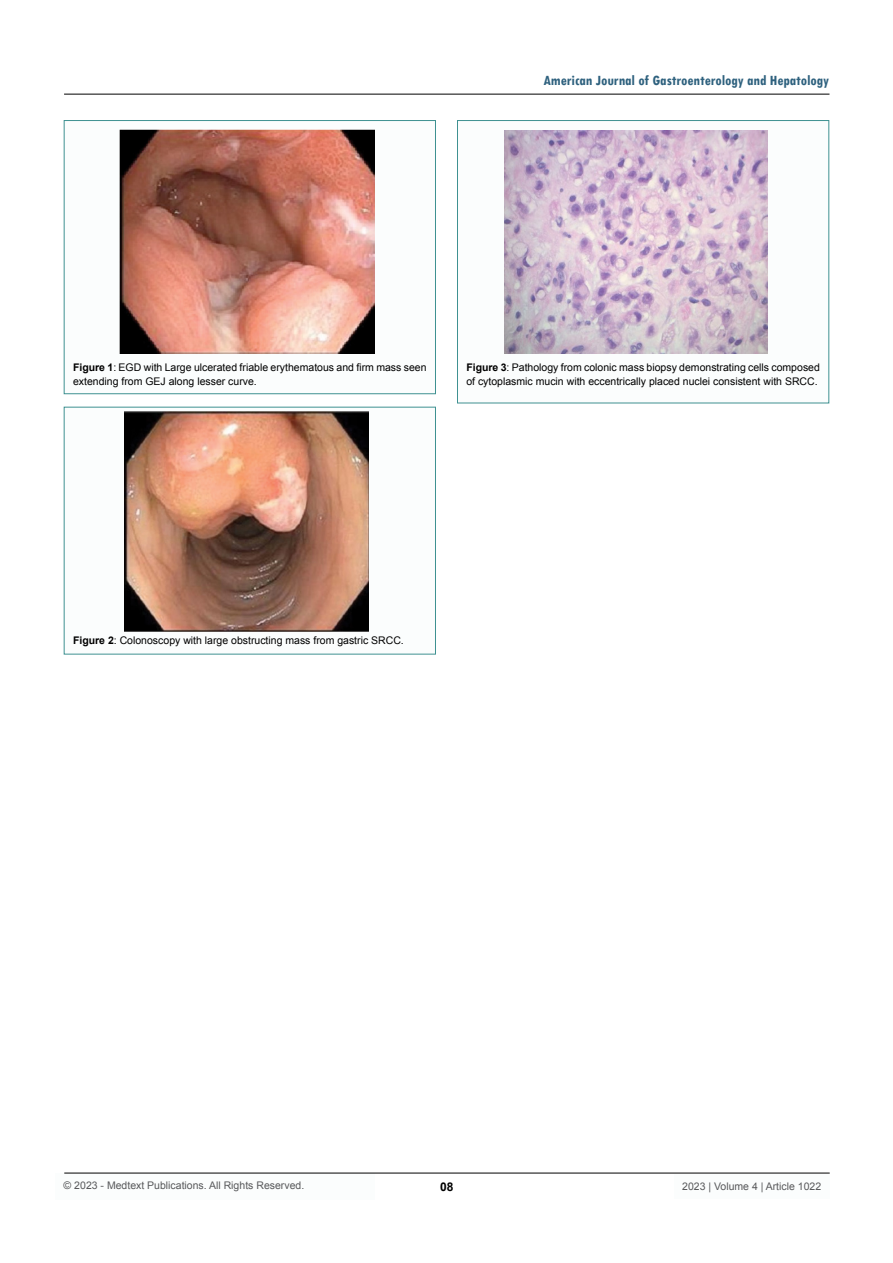
<style>
.page{position:relative;width:893px;height:1263px;background:#fff}
.page>*{position:absolute;margin:0;border:0;box-sizing:border-box;transform-origin:0 0}
.t1{font:700 condensed 15px "Tw Cen";color:#2e617e}
.t2{font:700 12px "Arial";color:#000}
.t3{font:10.5px/13.5px "Arial";color:#000}
.t4{font:10.5px "Arial";color:#58595b}
.s1{font-weight:700}
</style>
<div class="page">
<div style="left:55px;top:1173px;width:320px;height:26px;background:#fbfdfd"></div>
<hr style="left:64px;top:1173px;width:766px;height:1px;background:#000">
<hr style="left:64px;top:94px;width:765px;height:1px;background:#000">
<div style="left:674px;top:1174px;width:156px;height:25px;background:#fbfdfd"></div>
<div style="left:64px;top:121px;width:371px;height:273px;background:#fbfdfd"></div>
<div style="left:64px;top:120px;width:372px;height:274px;border:1px solid #3f9191"></div>
<div style="left:64px;top:407px;width:371px;height:247px;background:#fbfdfd"></div>
<div style="left:457px;top:121px;width:372px;height:282px;background:#fbfdfd"></div>
<div style="left:457px;top:120px;width:372px;height:283px;border:1px solid #3f9191"></div>
<img style="left:119px;top:129px;width:255px;height:224px">
<img style="left:125px;top:411px;width:244px;height:221px">
<img style="left:505px;top:130px;width:263px;height:224px">
<h1 class="t1" style="left:543px;top:72px;width:287px">American Journal of Gastroenterology and Hepatology</h1>
<p class="t3" style="left:73px;top:361px;width:355px"><span class="s1">Figure 1</span>: EGD with Large ulcerated friable erythematous and firm mass seen extending from GEJ along lesser curve.</p>
<p class="t3" style="left:466px;top:361px;width:355px"><span class="s1">Figure 3</span>: Pathology from colonic mass biopsy demonstrating cells composed of cytoplasmic mucin with eccentrically placed nuclei consistent with SRCC.</p>
<p class="t3" style="left:73px;top:634px;width:332px"><span class="s1">Figure 2</span>: Colonoscopy with large obstructing mass from gastric SRCC.</p>
<p class="t4" style="left:64px;top:1179px;width:242px">© 2023 - Medtext Publications. All Rights Reserved.</p>
<p class="t2" style="left:440px;top:1178px;width:15px">08</p>
<p class="t4" style="left:682px;top:1180px;width:140px">2023 | Volume 4 | Article 1022</p>
</div>
